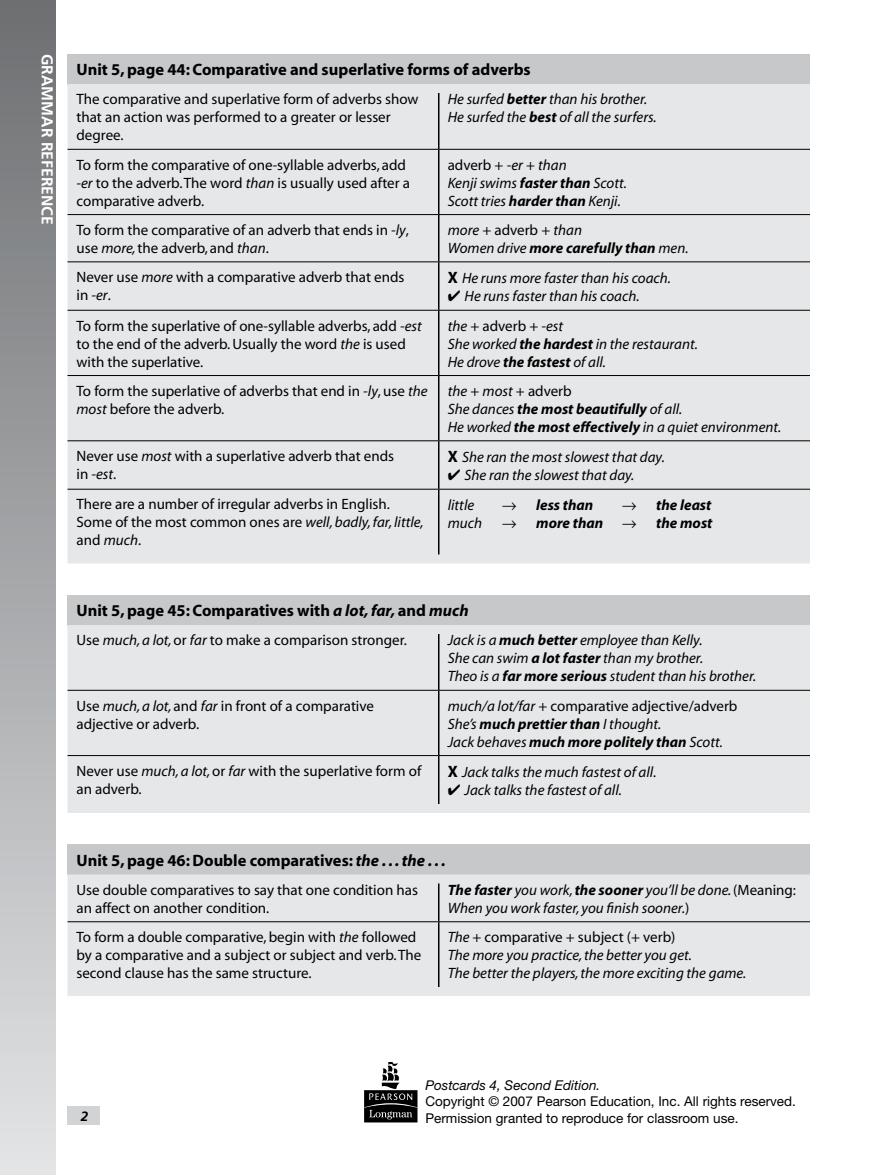
<style>
.page{position:relative;width:891px;height:1175px;background:#fff}
.page>*{position:absolute;margin:0;border:0;box-sizing:border-box;transform-origin:0 0}
.t1{font:700 16.5px "Myriad";color:#000}
.t2{font:700 15.75px "Frutiger";color:#fff}
.t3{font:15px/18px "Myriad";color:#000}
.t4{font:italic 15px/18px "Myriad";color:#000}
.t5{font:italic 700 15px "Myriad";color:#000}
.t6{font:13.5px/16.5px "Helvetica Neue";color:#000}
.t7{font:italic 13.5px "Helvetica Neue";color:#000}
.t8{font:italic 700 13.5px "Frutiger";color:#000}
.s1{font-weight:700}
.s2{font-style:italic}
.s3{font-style:normal}
.s4{font-weight:700;font-style:normal;font-size:16.5px}
</style>
<div class="page">
<div style="left:0;top:0;width:55px;height:1174px;background:linear-gradient(to bottom,#6c6e71,#e2e4e5)"></div>
<div style="left:68px;top:54px;width:742px;height:30px;background:#c6c8ca"></div>
<div style="left:68px;top:84px;width:742px;height:479px;background:#e6e7e8"></div>
<hr style="left:438px;top:93px;width:2px;height:56px;background:#000">
<hr style="left:438px;top:150px;width:2px;height:64px;background:#000">
<hr style="left:438px;top:215px;width:2px;height:46px;background:#000">
<hr style="left:438px;top:262px;width:2px;height:48px;background:#000">
<hr style="left:438px;top:310px;width:2px;height:65px;background:#000">
<hr style="left:438px;top:376px;width:2px;height:64px;background:#000">
<hr style="left:438px;top:441px;width:2px;height:48px;background:#000">
<hr style="left:438px;top:489px;width:2px;height:65px;background:#000">
<hr style="left:68px;top:149px;width:371px;height:1px;background:#000">
<hr style="left:439px;top:149px;width:371px;height:1px;background:#000">
<hr style="left:68px;top:214px;width:371px;height:1px;background:#000">
<hr style="left:439px;top:214px;width:371px;height:1px;background:#000">
<hr style="left:68px;top:261px;width:371px;height:1px;background:#000">
<hr style="left:439px;top:261px;width:371px;height:1px;background:#000">
<hr style="left:68px;top:310px;width:371px;height:1px;background:#000">
<hr style="left:439px;top:310px;width:371px;height:1px;background:#000">
<hr style="left:68px;top:375px;width:371px;height:1px;background:#000">
<hr style="left:439px;top:375px;width:371px;height:1px;background:#000">
<hr style="left:68px;top:440px;width:371px;height:1px;background:#000">
<hr style="left:439px;top:440px;width:371px;height:1px;background:#000">
<hr style="left:68px;top:489px;width:371px;height:1px;background:#000">
<hr style="left:439px;top:489px;width:371px;height:1px;background:#000">
<div style="left:68px;top:595px;width:742px;height:30px;background:#c6c8ca"></div>
<div style="left:68px;top:625px;width:742px;height:188px;background:#e6e7e8"></div>
<hr style="left:438px;top:634px;width:2px;height:56px;background:#000">
<hr style="left:438px;top:690px;width:2px;height:65px;background:#000">
<hr style="left:438px;top:756px;width:2px;height:48px;background:#000">
<hr style="left:68px;top:690px;width:371px;height:1px;background:#000">
<hr style="left:439px;top:690px;width:371px;height:1px;background:#000">
<hr style="left:68px;top:755px;width:371px;height:1px;background:#000">
<hr style="left:439px;top:755px;width:371px;height:1px;background:#000">
<div style="left:68px;top:844px;width:742px;height:30px;background:#c6c8ca"></div>
<div style="left:68px;top:874px;width:742px;height:122px;background:#e6e7e8"></div>
<hr style="left:438px;top:883px;width:2px;height:38px;background:#000">
<hr style="left:438px;top:922px;width:2px;height:65px;background:#000">
<hr style="left:68px;top:921px;width:371px;height:1px;background:#000">
<hr style="left:439px;top:921px;width:371px;height:1px;background:#000">
<div style="left:68px;top:1106px;width:32px;height:18px;background:#d1d3d4"></div>
<svg style="left:364px;top:1062px;width:54px;height:60px"></svg>
<p class="t2" style="left:57px;top:54px;width:172px;rotate:90deg">GRAMMAR REFERENCE</p>
<p class="t1" style="left:76px;top:61px;width:456px">Unit 5, page 44: Comparative and superlative forms of adverbs</p>
<p class="t3" style="left:76px;top:91px;width:344px">The comparative and superlative form of adverbs show that an action was performed to a greater or lesser degree.</p>
<p class="t4" style="left:448px;top:91px;width:211px">He surfed <span class="s1">better</span> than his brother.<br>He surfed the <span class="s1">best</span> of all the surfers.</p>
<p class="t3" style="left:76px;top:156px;width:335px">To form the comparative of one-syllable adverbs, add <span class="s2">-er</span> to the adverb. The word <span class="s2">than</span> is usually used after a comparative adverb.</p>
<p class="t4" style="left:448px;top:156px;width:181px"><span class="s3">adverb +</span> -er <span class="s3">+</span> than<br>Kenji swims <span class="s1">faster than</span> Scott.<br>Scott tries <span class="s1">harder than</span> Kenji.</p>
<p class="t3" style="left:76px;top:221px;width:334px">To form the comparative of an adverb that ends in <span class="s2">-ly</span>, use <span class="s2">more,</span> the adverb, and <span class="s2">than</span>.</p>
<p class="t4" style="left:448px;top:221px;width:242px">more <span class="s3">+ adverb +</span> than<br>Women drive <span class="s1">more carefully than</span> men.</p>
<p class="t3" style="left:76px;top:269px;width:329px">Never use <span class="s2">more</span> with a comparative adverb that ends in <span class="s2">-er</span>.</p>
<p class="t4" style="left:448px;top:270px;width:225px"><span class="s4">X</span> He runs more faster than his coach.</p>
<p class="t4" style="left:448px;top:288px;width:193px">✔ He runs faster than his coach.</p>
<p class="t3" style="left:76px;top:317px;width:347px">To form the superlative of one-syllable adverbs, add <span class="s2">-est </span>to the end of the adverb. Usually the word <span class="s2">the</span> is used with the superlative.</p>
<p class="t4" style="left:448px;top:317px;width:252px">the <span class="s3">+ adverb +</span> -est<br>She worked <span class="s1">the hardest</span> in the restaurant.<br>He drove <span class="s1">the fastest</span> of all.</p>
<p class="t3" style="left:76px;top:382px;width:353px">To form the superlative of adverbs that end in <span class="s2">-ly</span>, use <span class="s2">the most</span> before the adverb.</p>
<p class="t4" style="left:448px;top:382px;width:335px">the <span class="s3">+</span> most <span class="s3">+ adverb<br></span>She dances <span class="s1">the most beautifully</span> of all.<br>He worked <span class="s1">the most effectively</span> in a quiet environment.</p>
<p class="t3" style="left:76px;top:448px;width:319px">Never use <span class="s2">most</span> with a superlative adverb that ends in <span class="s2">-est</span>.</p>
<p class="t4" style="left:448px;top:449px;width:219px"><span class="s4">X</span> She ran the most slowest that day.</p>
<p class="t4" style="left:448px;top:467px;width:188px">✔ She ran the slowest that day.</p>
<p class="t3" style="left:76px;top:496px;width:349px">There are a number of irregular adverbs in English.<br>Some of the most common ones are <span class="s2">well, badly, far, little, </span>and <span class="s2">much</span>.</p>
<p class="t4" style="left:448px;top:496px;width:28px">little</p>
<p class="t5" style="left:502px;top:497px;width:93px">→ less than</p>
<p class="t5" style="left:622px;top:497px;width:91px">→ the least</p>
<p class="t4" style="left:448px;top:514px;width:36px">much</p>
<p class="t5" style="left:502px;top:515px;width:136px">→ more than →</p>
<p class="t5" style="left:656px;top:515px;width:58px">the most</p>
<p class="t1" style="left:76px;top:602px;width:394px">Unit 5, page 45: Comparatives with <span class="s2">a lot, far,</span> and <span class="s2">much</span></p>
<p class="t3" style="left:76px;top:632px;width:332px">Use <span class="s2">much, a lot,</span> or <span class="s2">far</span> to make a comparison stronger.</p>
<p class="t4" style="left:448px;top:632px;width:310px">Jack is a <span class="s1">much better</span> employee than Kelly.<br>She can swim <span class="s1">a lot faster</span> than my brother.<br>Theo is a <span class="s1">far more serious</span> student than his brother.</p>
<p class="t3" style="left:76px;top:697px;width:299px">Use <span class="s2">much, a lot,</span> and <span class="s2">far</span> in front of a comparative adjective or adverb.</p>
<p class="t4" style="left:448px;top:697px;width:291px">much/a lot/far <span class="s3">+ comparative adjective/adverb<br></span>She’s <span class="s1">much prettier than</span> I thought.<br>Jack behaves <span class="s1">much more politely than</span> Scott.</p>
<p class="t3" style="left:76px;top:762px;width:346px">Never use <span class="s2">much, a lot,</span> or <span class="s2">far</span> with the superlative form of an adverb.</p>
<p class="t4" style="left:448px;top:763px;width:210px"><span class="s4">X</span> Jack talks the much fastest of all.</p>
<p class="t4" style="left:448px;top:781px;width:176px">✔ Jack talks the fastest of all.</p>
<p class="t1" style="left:76px;top:851px;width:371px">Unit 5, page 46: Double comparatives: <span class="s2">the . . . the . . .</span></p>
<p class="t3" style="left:76px;top:881px;width:343px">Use double comparatives to say that one condition has an affect on another condition.</p>
<p class="t4" style="left:448px;top:881px;width:350px"><span class="s1">The faster</span> you work, <span class="s1">the sooner</span> you’ll be done. <span class="s3">(Meaning:<br></span>When you work faster, you finish sooner.<span class="s3">)</span></p>
<p class="t3" style="left:76px;top:928px;width:346px">To form a double comparative, begin with <span class="s2">the</span> followed by a comparative and a subject or subject and verb. The second clause has the same structure.</p>
<p class="t4" style="left:448px;top:928px;width:300px">The <span class="s3">+ comparative + subject (+ verb)<br></span>The more you practice, the better you get.<br>The better the players, the more exciting the game.</p>
<p class="t8" style="left:81px;top:1108px;width:9px">2</p>
<p class="t7" style="left:425px;top:1076px;width:177px">Postcards 4, Second Edition.</p>
<p class="t6" style="left:425px;top:1092px;width:372px">Copyright © 2007 Pearson Education, Inc. All rights reserved.<br>Permission granted to reproduce for classroom use.</p>
</div>
